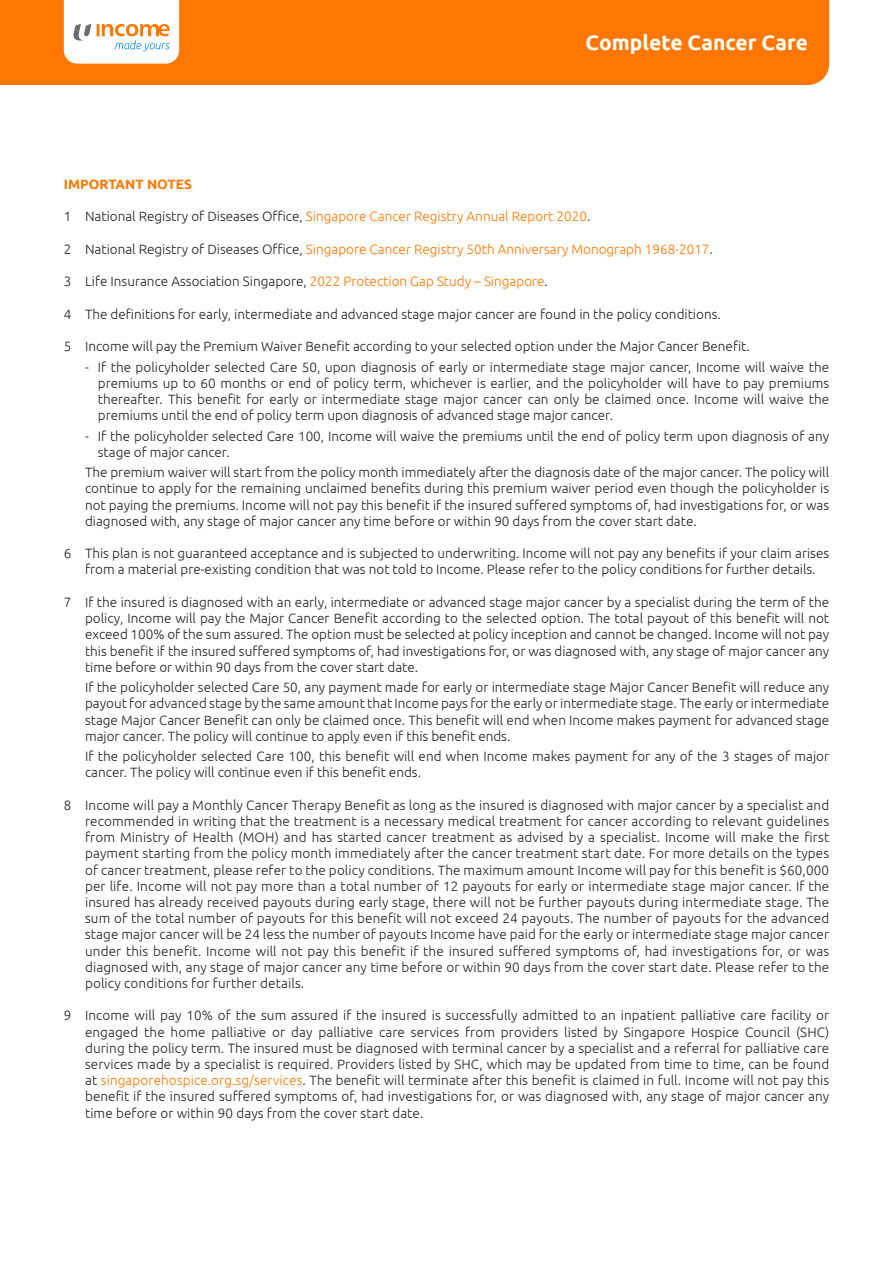
<style>
.page{position:relative;width:893px;height:1263px;background:#fff}
.page>*{position:absolute;margin:0;border:0;box-sizing:border-box;transform-origin:0 0}
.t1{font:700 21px "Ubuntu";color:#fff}
.t2{font:300 13.5px/16.2px "Ubuntu";color:#242424;text-align:justify}
.t3{font:300 13.5px "Ubuntu";color:#f70}
.t4{font:700 13.5px "Ubuntu";color:#f70}
.s1{color:#242424}
.s2{color:#f70}
</style>
<div class="page">
<div style="left:0;top:0;width:829px;height:85px;background:#f70"></div>
<svg style="left:64px;top:0;width:115px;height:64px"></svg>
<h1 class="t1" style="left:586px;top:30px;width:224px">Complete Cancer Care</h1>
<p class="t4" style="left:64px;top:176px;width:130px">IMPORTANT NOTES</p>
<p class="t3" style="left:64px;top:209px;width:528px"><span class="s1">1 National Registry of Diseases Office,</span> Singapore Cancer Registry Annual Report 2020<span class="s1">.</span></p>
<p class="t3" style="left:64px;top:241px;width:651px"><span class="s1">2 National Registry of Diseases Office,</span> Singapore Cancer Registry 50th Anniversary Monograph 1968-2017<span class="s1">.</span></p>
<p class="t2" style="left:64px;top:273px;width:486px">3 Life Insurance Association Singapore, <span class="s2">2022 Protection Gap Study – Singapore</span>.</p>
<p class="t2" style="left:64px;top:305px;width:658px">4 The definitions for early, intermediate and advanced stage major cancer are found in the policy conditions.</p>
<p class="t2" style="left:64px;top:338px;width:688px">5 Income will pay the Premium Waiver Benefit according to your selected option under the Major Cancer Benefit.</p>
<p class="t2" style="left:98px;top:358px;width:733px;text-indent:-13px">- If the policyholder selected Care 50, upon diagnosis of early or intermediate stage major cancer, Income will waive the premiums up to 60 months or end of policy term, whichever is earlier, and the policyholder will have to pay premiums thereafter. This benefit for early or intermediate stage major cancer can only be claimed once. Income will waive the premiums until the end of policy term upon diagnosis of advanced stage major cancer.</p>
<p class="t2" style="left:98px;top:427px;width:733px;text-indent:-13px">- If the policyholder selected Care 100, Income will waive the premiums until the end of policy term upon diagnosis of any stage of major cancer.</p>
<p class="t2" style="left:85px;top:464px;width:746px">The premium waiver will start from the policy month immediately after the diagnosis date of the major cancer. The policy will continue to apply for the remaining unclaimed benefits during this premium waiver period even though the policyholder is not paying the premiums. Income will not pay this benefit if the insured suffered symptoms of, had investigations for, or was diagnosed with, any stage of major cancer any time before or within 90 days from the cover start date.</p>
<p class="t2" style="left:64px;top:545px;width:767px;text-align:center">6 This plan is not guaranteed acceptance and is subjected to underwriting. Income will not pay any benefits if your claim arises from a material pre-existing condition that was not told to Income. Please refer to the policy conditions for further details.</p>
<p class="t2" style="left:85px;top:594px;width:746px;text-indent:-21px">7 If the insured is diagnosed with an early, intermediate or advanced stage major cancer by a specialist during the term of the policy, Income will pay the Major Cancer Benefit according to the selected option. The total payout of this benefit will not exceed 100% of the sum assured. The option must be selected at policy inception and cannot be changed. Income will not pay this benefit if the insured suffered symptoms of, had investigations for, or was diagnosed with, any stage of major cancer any time before or within 90 days from the cover start date.</p>
<p class="t2" style="left:85px;top:679px;width:746px">If the policyholder selected Care 50, any payment made for early or intermediate stage Major Cancer Benefit will reduce any payout for advanced stage by the same amount that Income pays for the early or intermediate stage. The early or intermediate stage Major Cancer Benefit can only be claimed once. This benefit will end when Income makes payment for advanced stage major cancer. The policy will continue to apply even if this benefit ends.</p>
<p class="t2" style="left:85px;top:748px;width:746px">If the policyholder selected Care 100, this benefit will end when Income makes payment for any of the 3 stages of major cancer. The policy will continue even if this benefit ends.</p>
<p class="t2" style="left:85px;top:796px;width:746px;text-indent:-21px">8 Income will pay a Monthly Cancer Therapy Benefit as long as the insured is diagnosed with major cancer by a specialist and recommended in writing that the treatment is a necessary medical treatment for cancer according to relevant guidelines from Ministry of Health (MOH) and has started cancer treatment as advised by a specialist. Income will make the first payment starting from the policy month immediately after the cancer treatment start date. For more details on the types of cancer treatment, please refer to the policy conditions. The maximum amount Income will pay for this benefit is $60,000 per life. Income will not pay more than a total number of 12 payouts for early or intermediate stage major cancer. If the insured has already received payouts during early stage, there will not be further payouts during intermediate stage. The sum of the total number of payouts for this benefit will not exceed 24 payouts. The number of payouts for the advanced stage major cancer will be 24 less the number of payouts Income have paid for the early or intermediate stage major cancer under this benefit. Income will not pay this benefit if the insured suffered symptoms of, had investigations for, or was diagnosed with, any stage of major cancer any time before or within 90 days from the cover start date. Please refer to the policy conditions for further details.</p>
<p class="t2" style="left:85px;top:1007px;width:746px;text-indent:-21px">9 Income will pay 10% of the sum assured if the insured is successfully admitted to an inpatient palliative care facility or engaged the home palliative or day palliative care services from providers listed by Singapore Hospice Council (SHC) during the policy term. The insured must be diagnosed with terminal cancer by a specialist and a referral for palliative care services made by a specialist is required. Providers listed by SHC, which may be updated from time to time, can be found at <span class="s2">singaporehospice.org.sg/services</span>. The benefit will terminate after this benefit is claimed in full. Income will not pay this benefit if the insured suffered symptoms of, had investigations for, or was diagnosed with, any stage of major cancer any time before or within 90 days from the cover start date.</p>
</div>
